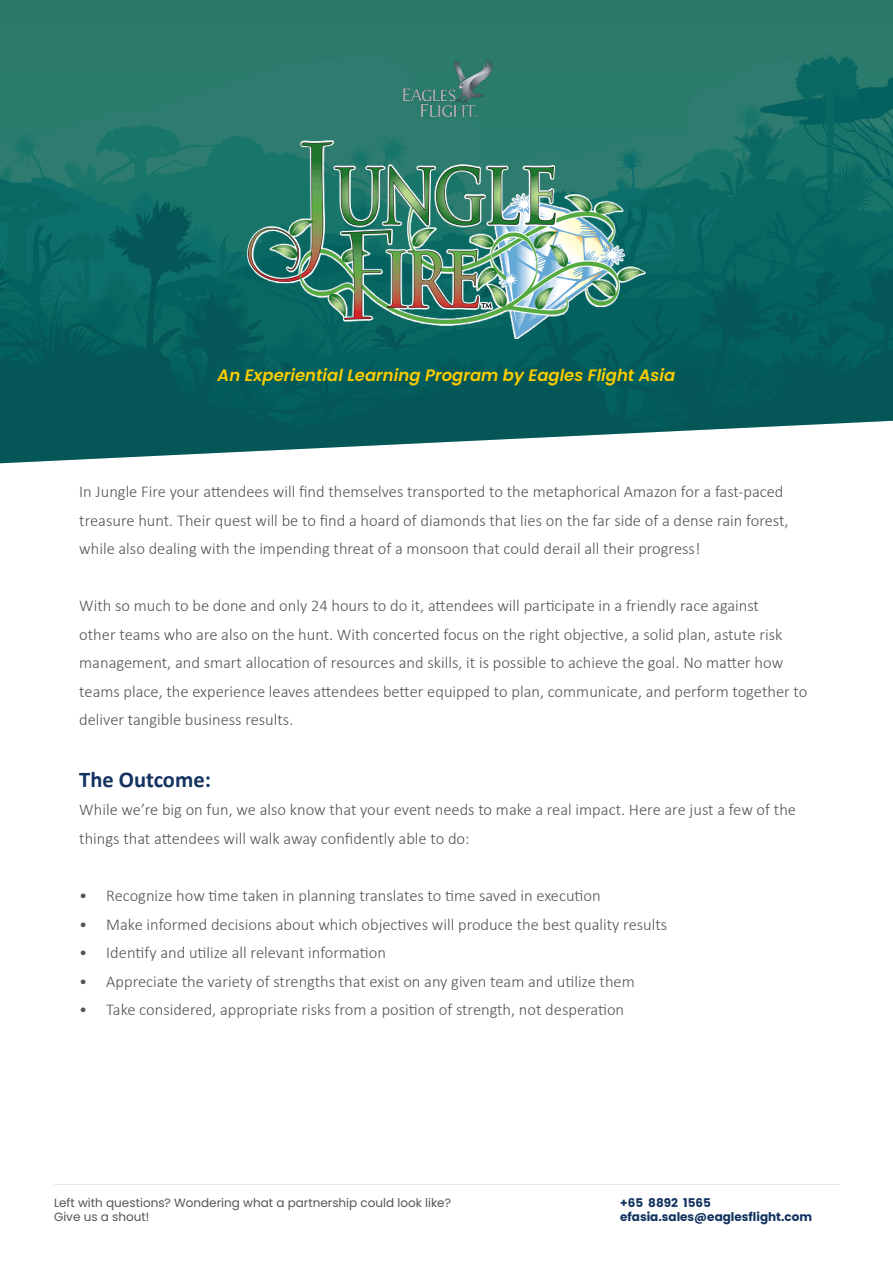
<style>
.page{position:relative;width:893px;height:1263px;background:#fff}
.page>*{position:absolute;margin:0;border:0;box-sizing:border-box;transform-origin:0 0}
.t1{font:700 22.5px "Calibri";color:#12325f}
.t2{font:300 16.5px/28.5px "Calibri";color:#535459}
.t3{font:italic 600 16.5px "Poppins";color:#facc00}
.t4{font:12px/14.4px "Poppins";color:#535459}
.t5{font:700 12px/14.4px "Poppins";color:#12325f}
</style>
<div class="page">
<hr style="left:54px;top:1184px;width:785px;height:1px;background:#000">
<img style="left:0;top:0;width:893px;height:463px">
<img style="left:404px;top:60px;width:89px;height:56px">
<svg style="left:247px;top:141px;width:399px;height:198px;background:#1c716b"></svg>
<img style="left:249px;top:142px;width:395px;height:196px">
<p class="t3" style="left:218px;top:366px;width:459px">An Experiential Learning Program by Eagles Flight Asia</p>
<p class="t2" style="left:79px;top:477px;width:711px">In Jungle Fire your attendees will find themselves transported to the metaphorical Amazon for a fast-paced treasure hunt. Their quest will be to find a hoard of diamonds that lies on the far side of a dense rain forest, while also dealing with the impending threat of a monsoon that could derail all their progress!</p>
<p class="t2" style="left:79px;top:591px;width:730px">With so much to be done and only 24 hours to do it, attendees will participate in a friendly race against<br>other teams who are also on the hunt. With concerted focus on the right objective, a solid plan, astute risk management, and smart allocation of resources and skills, it is possible to achieve the goal. No matter how teams place, the experience leaves attendees better equipped to plan, communicate, and perform together to deliver tangible business results.</p>
<h1 class="t1" style="left:79px;top:765px;width:133px">The Outcome:</h1>
<p class="t2" style="left:79px;top:796px;width:718px">While we’re big on fun, we also know that your event needs to make a real impact. Here are just a few of the things that attendees will walk away confidently able to do:</p>
<p class="t2" style="left:79px;top:881px;width:523px">• Recognize how time taken in planning translates to time saved in execution</p>
<p class="t2" style="left:79px;top:910px;width:589px">• Make informed decisions about which objectives will produce the best quality results</p>
<p class="t2" style="left:79px;top:938px;width:308px">• Identify and utilize all relevant information</p>
<p class="t2" style="left:79px;top:966px;width:557px">• Appreciate the variety of strengths that exist on any given team and utilize them</p>
<p class="t2" style="left:79px;top:995px;width:546px">• Take considered, appropriate risks from a position of strength, not desperation</p>
<p class="t4" style="left:54px;top:1195px;width:398px">Left with questions? Wondering what a partnership could look like?<br>Give us a shout!</p>
<p class="t5" style="left:620px;top:1195px;width:193px">+65 8892 1565 efasia.sales@eaglesflight.com</p>
</div>
